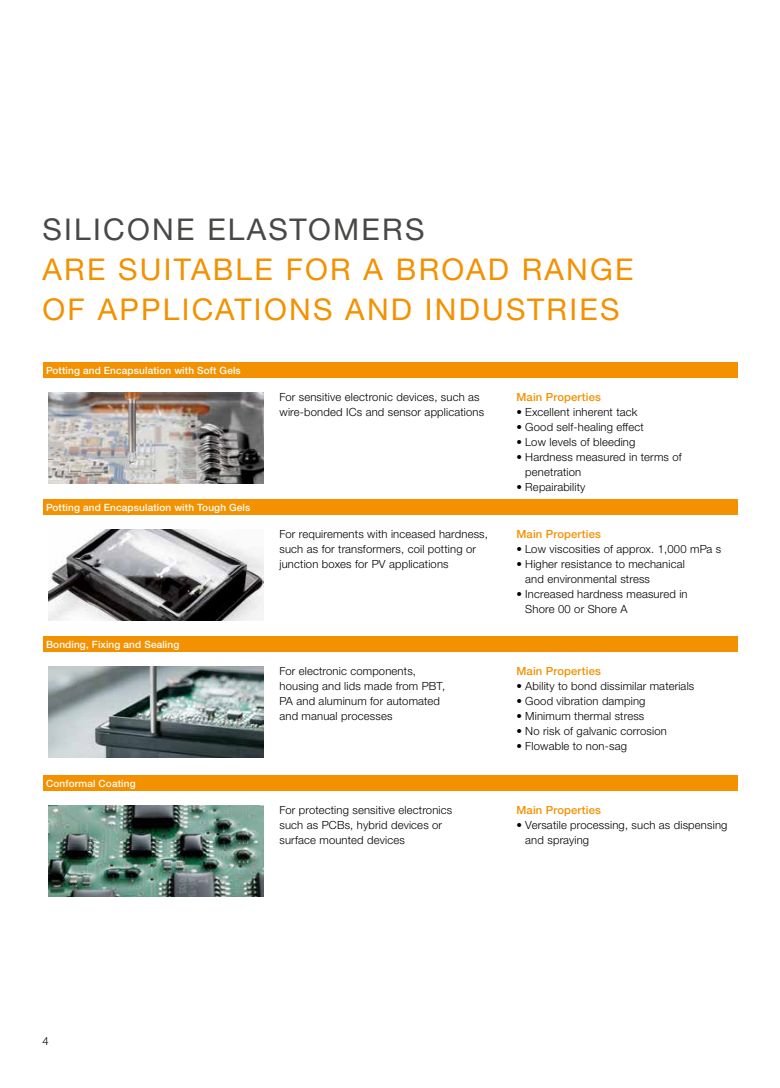
<style>
.page{position:relative;width:780px;height:1088px;background:#fff}
.page>*{position:absolute;margin:0;border:0;box-sizing:border-box;transform-origin:0 0}
.t1{font:30px/40px "Neue Helveticafor WACKER 55";letter-spacing:.075em;color:#f39100}
.t2{font:30px "Neue Helveticafor WACKER 55";letter-spacing:.075em;color:#484847}
.t3{font:11.25px/15px "Neue Helveticafor WACKER 45";letter-spacing:.015em;color:#000}
.t4{font:11.25px "Neue Helveticafor WACKER 65";letter-spacing:.015em;color:#f39100}
.t5{font:10px "Neue Helveticafor WACKER 65";letter-spacing:.015em;color:#fff}
</style>
<div class="page">
<img style="left:48px;top:530px;width:215px;height:90px">
<div style="left:43px;top:500px;width:694px;height:15px;background:#f39100"></div>
<img style="left:48px;top:392px;width:215px;height:91px">
<div style="left:43px;top:363px;width:694px;height:15px;background:#f39100"></div>
<img style="left:48px;top:667px;width:215px;height:90px">
<div style="left:43px;top:637px;width:694px;height:15px;background:#f39100"></div>
<img style="left:48px;top:806px;width:215px;height:90px">
<div style="left:43px;top:776px;width:694px;height:15px;background:#f39100"></div>
<h1 class="t2" style="left:43px;top:211px;width:383px">SILICONE ELASTOMERS</h1>
<h1 class="t1" style="left:43px;top:249px;width:592px">ARE SUITABLE FOR A BROAD RANGE<br>OF APPLICATIONS AND INDUSTRIES</h1>
<p class="t5" style="left:46px;top:364px;width:196px">Potting and Encapsulation with Soft Gels</p>
<p class="t3" style="left:279px;top:389px;width:206px">For sensitive electronic devices, such as wire-bonded ICs and sensor applications</p>
<p class="t5" style="left:46px;top:501px;width:206px">Potting and Encapsulation with Tough Gels</p>
<p class="t5" style="left:46px;top:638px;width:135px">Bonding, Fixing and Sealing</p>
<p class="t5" style="left:46px;top:777px;width:91px">Conformal Coating</p>
<p class="t3" style="left:279px;top:526px;width:210px">For requirements with inceased hardness, such as for transformers, coil potting or junction boxes for PV applications</p>
<p class="t3" style="left:279px;top:663px;width:167px">For electronic components, housing and lids made from PBT,<br>PA and aluminum for automated and manual processes</p>
<p class="t3" style="left:279px;top:802px;width:174px">For protecting sensitive electronics such as PCBs, hybrid devices or surface mounted devices</p>
<p class="t4" style="left:516px;top:390px;width:86px">Main Properties</p>
<p class="t3" style="left:516px;top:404px;width:123px">• Excellent inherent tack</p>
<p class="t3" style="left:516px;top:419px;width:129px">• Good self-healing effect</p>
<p class="t3" style="left:516px;top:434px;width:120px">• Low levels of bleeding</p>
<p class="t3" style="left:525px;top:449px;width:158px;text-indent:-9px">• Hardness measured in terms of penetration</p>
<p class="t3" style="left:516px;top:479px;width:70px">• Repairability</p>
<p class="t4" style="left:516px;top:527px;width:86px">Main Properties</p>
<p class="t3" style="left:516px;top:541px;width:206px">• Low viscosities of approx. 1,000 mPa s</p>
<p class="t3" style="left:525px;top:556px;width:161px;text-indent:-9px">• Higher resistance to mechanical and environmental stress</p>
<p class="t3" style="left:525px;top:586px;width:164px;text-indent:-9px">• Increased hardness measured in<br>Shore 00 or Shore A</p>
<p class="t4" style="left:516px;top:664px;width:86px">Main Properties</p>
<p class="t3" style="left:516px;top:678px;width:179px">• Ability to bond dissimilar materials</p>
<p class="t3" style="left:516px;top:693px;width:131px">• Good vibration damping</p>
<p class="t3" style="left:516px;top:708px;width:129px">• Minimum thermal stress</p>
<p class="t3" style="left:516px;top:723px;width:152px">• No risk of galvanic corrosion</p>
<p class="t3" style="left:516px;top:738px;width:112px">• Flowable to non-sag</p>
<p class="t4" style="left:516px;top:803px;width:86px">Main Properties</p>
<p class="t3" style="left:525px;top:817px;width:204px;text-indent:-9px">• Versatile processing, such as dispensing and spraying</p>
<p class="t3" style="left:43px;top:1034px;width:8px">4</p>
</div>
